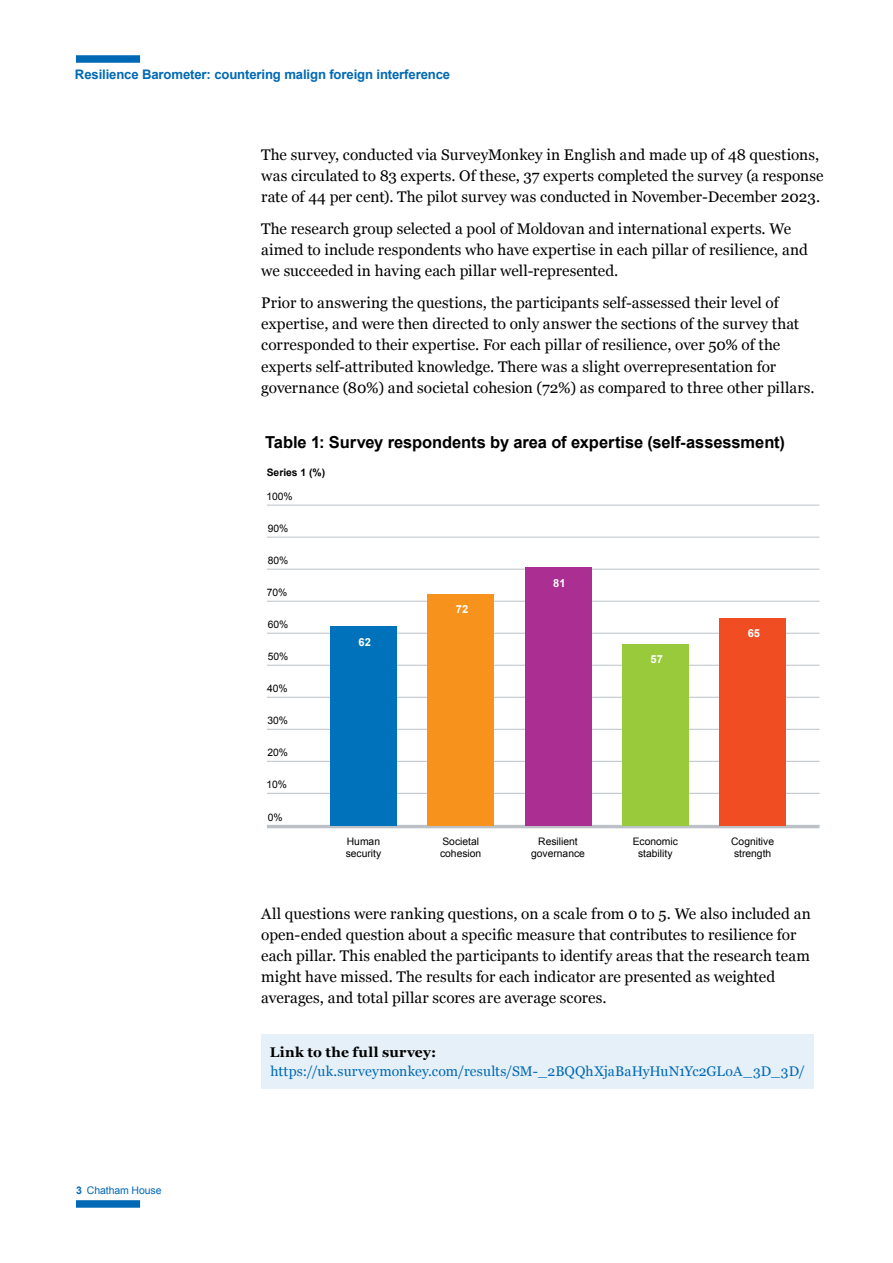
<style>
.page{position:relative;width:893px;height:1263px;background:#fff}
.page>*{position:absolute;margin:0;border:0;box-sizing:border-box;transform-origin:0 0}
.Body{font:700 16.5px "Arial";letter-spacing:-.005em;color:#000}
.Body_main{font:15.3px/21px "Georgia";letter-spacing:.005em;color:#000}
.Body_main-2{font:13.95px/18.6px "Georgia";letter-spacing:.005em;color:#0069b5}
.t1{font:700 13.2px "Arial";letter-spacing:-.01em;color:#0069b5}
.t2{font:700 11.1px "Arial";color:#fff}
.t3{font:10.5px "Arial";letter-spacing:-.01em;color:#0069b5}
.t4{font:10.35px/11.9px "Arial";color:#000}
.t5{font:700 10.35px "Arial";color:#000}
.s1{font-weight:700}
.s2{font-weight:700;color:#000}
</style>
<div class="page">
<div style="left:76px;top:55px;width:64px;height:8px;background:#0069b5"></div>
<div style="left:76px;top:1200px;width:64px;height:8px;background:#0069b5"></div>
<hr style="left:267px;top:793px;width:552px;height:1px;background:#bcc1c8">
<hr style="left:267px;top:761px;width:552px;height:1px;background:#bcc1c8">
<hr style="left:267px;top:729px;width:552px;height:1px;background:#bcc1c8">
<hr style="left:267px;top:697px;width:552px;height:1px;background:#bcc1c8">
<hr style="left:267px;top:665px;width:552px;height:1px;background:#bcc1c8">
<hr style="left:267px;top:633px;width:552px;height:1px;background:#bcc1c8">
<hr style="left:267px;top:601px;width:552px;height:1px;background:#bcc1c8">
<hr style="left:267px;top:569px;width:552px;height:1px;background:#bcc1c8">
<hr style="left:267px;top:537px;width:552px;height:1px;background:#bcc1c8">
<hr style="left:267px;top:505px;width:552px;height:1px;background:#bcc1c8">
<hr style="left:267px;top:825px;width:552px;height:3px;background:#bcc1c8">
<div style="left:719px;top:618px;width:67px;height:207px;background:#f04d22"></div>
<div style="left:622px;top:644px;width:66px;height:181px;background:#99ca3b"></div>
<div style="left:525px;top:568px;width:66px;height:257px;background:#ab2e92"></div>
<div style="left:428px;top:594px;width:66px;height:231px;background:#f7931d"></div>
<div style="left:330px;top:626px;width:67px;height:199px;background:#0072bc"></div>
<div style="left:261px;top:1034px;width:553px;height:54px;background:#e6f0f8"></div>
<p class="t1" style="left:75px;top:66px;width:377px">Resilience Barometer: countering malign foreign interference</p>
<p class="Body_main" style="left:261px;top:144px;width:564px">The survey, conducted via SurveyMonkey in English and made up of 48 questions, was circulated to 83 experts. Of these, 37 experts completed the survey (a response rate of 44 per cent). The pilot survey was conducted in November-December 2023.</p>
<p class="Body_main" style="left:261px;top:218px;width:548px">The research group selected a pool of Moldovan and international experts. We aimed to include respondents who have expertise in each pillar of resilience, and we succeeded in having each pillar well-represented.</p>
<p class="Body_main" style="left:261px;top:292px;width:555px">Prior to answering the questions, the participants self-assessed their level of expertise, and were then directed to only answer the sections of the survey that corresponded to their expertise. For each pillar of resilience, over 50% of the experts self-attributed knowledge. There was a slight overrepresentation for governance (80%) and societal cohesion (72%) as compared to three other pillars.</p>
<p class="Body" style="left:265px;top:431px;width:521px">Table 1: Survey respondents by area of expertise (self-assessment)</p>
<p class="t5" style="left:267px;top:466px;width:60px">Series 1 (%)</p>
<p class="t4" style="left:266px;top:490px;width:28px">100%</p>
<p class="t4" style="left:268px;top:522px;width:22px">90%</p>
<p class="t4" style="left:268px;top:554px;width:22px">80%</p>
<p class="t4" style="left:267px;top:586px;width:22px">70%</p>
<p class="t4" style="left:268px;top:619px;width:22px">60%</p>
<p class="t4" style="left:268px;top:651px;width:22px">50%</p>
<p class="t4" style="left:267px;top:683px;width:22px">40%</p>
<p class="t4" style="left:267px;top:715px;width:22px">30%</p>
<p class="t4" style="left:267px;top:747px;width:22px">20%</p>
<p class="t4" style="left:266px;top:779px;width:22px">10%</p>
<p class="t4" style="left:268px;top:811px;width:16px">0%</p>
<p class="t2" style="left:358px;top:634px;width:14px">62</p>
<p class="t2" style="left:456px;top:602px;width:14px">72</p>
<p class="t2" style="left:553px;top:575px;width:14px">81</p>
<p class="t4" style="left:346px;top:836px;width:37px">Human security</p>
<p class="t4" style="left:440px;top:836px;width:43px">Societal cohesion</p>
<p class="t4" style="left:538px;top:836px;width:41px">Resilient</p>
<p class="t4" style="left:531px;top:848px;width:55px">governance</p>
<p class="t2" style="left:651px;top:652px;width:14px">57</p>
<p class="t2" style="left:748px;top:626px;width:14px">65</p>
<p class="t4" style="left:633px;top:836px;width:47px;text-align:center">Economic stability</p>
<p class="t4" style="left:731px;top:836px;width:45px">Cognitive</p>
<p class="t4" style="left:734px;top:848px;width:39px">strength</p>
<p class="Body_main" style="left:261px;top:903px;width:551px">All questions were ranking questions, on a scale from 0 to 5. We also included an open-ended question about a specific measure that contributes to resilience for each pillar. This enabled the participants to identify areas that the research team might have missed. The results for each indicator are presented as weighted averages, and total pillar scores are average scores.</p>
<p class="t3" style="left:76px;top:1183px;width:87px"><span class="s1">3</span> Chatham House</p>
<p class="Body_main-2" style="left:270px;top:1042px;width:536px"><span class="s2">Link to the full survey: </span>https://uk.surveymonkey.com/results/SM-_2BQQhXjaBaHyHuN1Yc2GLoA_3D_3D/</p>
</div>
